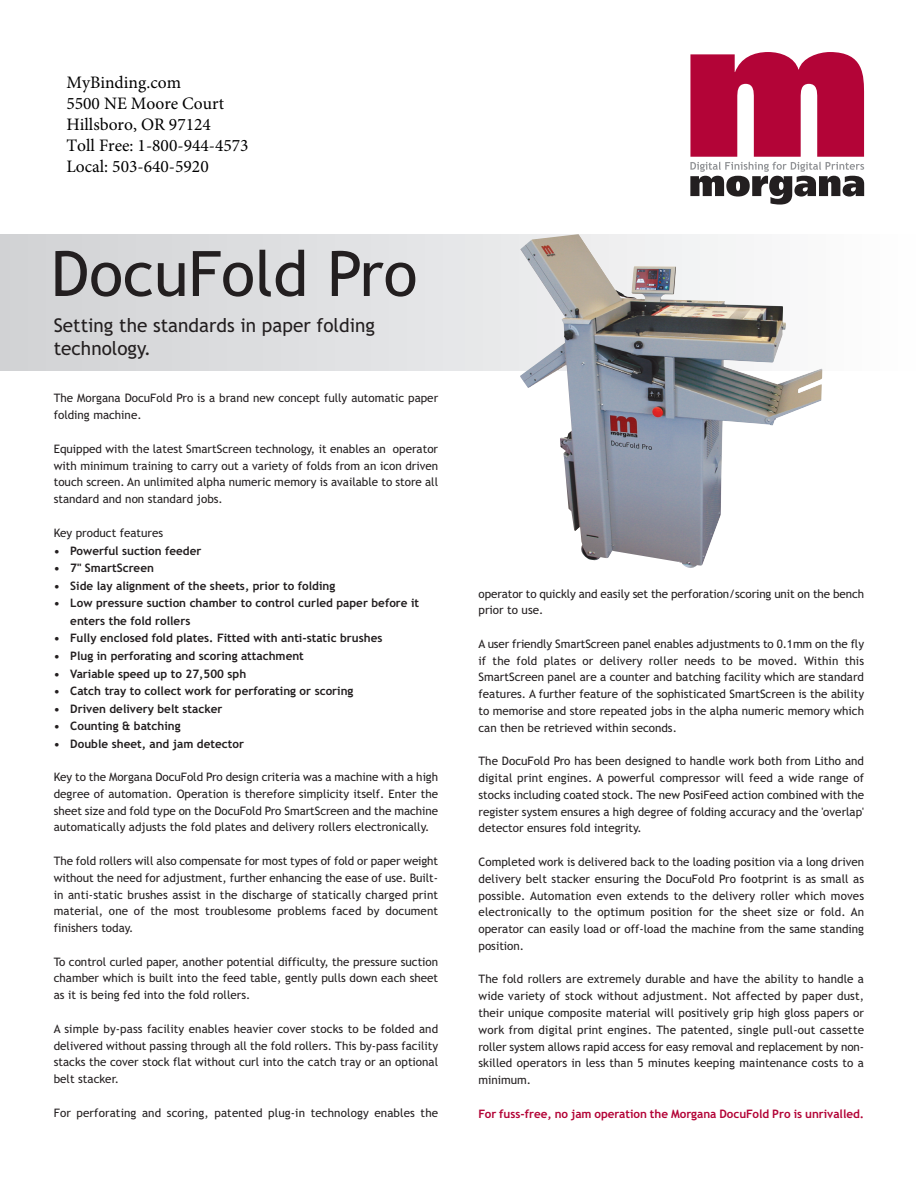
<style>
.page{position:relative;width:918px;height:1179px;background:#fff}
.page>*{position:absolute;margin:0;border:0;box-sizing:border-box;transform-origin:0 0}
.t1{font:62.7px "Trebuchet MS";color:#231f20}
.t2{font:18.9px/23.4px "Trebuchet MS";color:#231f20}
.t3{font:17.55px/21px "Minion Pro";color:#000}
.t4{font:11.7px/16.8px "Trebuchet MS";color:#231f20;text-align:justify}
.t5{font:700 11.7px/17.5px "Trebuchet MS";color:#231f20}
.t6{font:700 11.7px "Trebuchet MS";color:#b30437}
</style>
<div class="page">
<svg style="left:0;top:235px;width:823px;height:136px;background:#dcdddf"></svg>
<svg style="left:690px;top:52px;width:174px;height:152px"></svg>
<img style="left:520px;top:234px;width:302px;height:334px">
<h3 class="t3" style="left:66px;top:72px;width:184px">MyBinding.com<br>5500 NE Moore Court<br>Hillsboro, OR 97124<br>Toll Free: 1-800-944-4573<br>Local: 503-640-5920</h3>
<h1 class="t1" style="left:51px;top:250px;width:368px">DocuFold Pro</h1>
<h2 class="t2" style="left:54px;top:315px;width:323px">Setting the standards in paper folding technology.</h2>
<p class="t4" style="left:54px;top:391px;width:386px">The Morgana DocuFold Pro is a brand new concept fully automatic paper folding machine.</p>
<p class="t4" style="left:54px;top:441px;width:386px">Equipped with the latest SmartScreen technology, it enables an operator with minimum training to carry out a variety of folds from an icon driven touch screen. An unlimited alpha numeric memory is available to store all standard and non standard jobs.</p>
<p class="t4" style="left:54px;top:526px;width:111px">Key product features</p>
<p class="t5" style="left:54px;top:543px;width:149px">• Powerful suction feeder</p>
<p class="t5" style="left:54px;top:560px;width:102px">• 7" SmartScreen</p>
<p class="t5" style="left:54px;top:578px;width:283px">• Side lay alignment of the sheets, prior to folding</p>
<p class="t5" style="left:70px;top:595px;width:350px;text-indent:-17px">• Low pressure suction chamber to control curled paper before it enters the fold rollers</p>
<p class="t5" style="left:54px;top:630px;width:330px">• Fully enclosed fold plates. Fitted with anti-static brushes</p>
<p class="t5" style="left:54px;top:648px;width:252px">• Plug in perforating and scoring attachment</p>
<p class="t5" style="left:54px;top:665px;width:194px">• Variable speed up to 27,500 sph</p>
<p class="t5" style="left:54px;top:683px;width:301px">• Catch tray to collect work for perforating or scoring</p>
<p class="t5" style="left:54px;top:700px;width:170px">• Driven delivery belt stacker</p>
<p class="t5" style="left:54px;top:718px;width:128px">• Counting &amp; batching</p>
<p class="t5" style="left:54px;top:735px;width:192px">• Double sheet, and jam detector</p>
<p class="t4" style="left:54px;top:769px;width:386px">Key to the Morgana DocuFold Pro design criteria was a machine with a high degree of automation. Operation is therefore simplicity itself. Enter the sheet size and fold type on the DocuFold Pro SmartScreen and the machine automatically adjusts the fold plates and delivery rollers electronically.</p>
<p class="t4" style="left:54px;top:853px;width:386px">The fold rollers will also compensate for most types of fold or paper weight without the need for adjustment, further enhancing the ease of use. Built&shy;in anti-static brushes assist in the discharge of statically charged print material, one of the most troublesome problems faced by document finishers today.</p>
<p class="t4" style="left:54px;top:954px;width:386px">To control curled paper, another potential difficulty, the pressure suction chamber which is built into the feed table, gently pulls down each sheet as it is being fed into the fold rollers.</p>
<p class="t4" style="left:54px;top:1021px;width:386px">A simple by-pass facility enables heavier cover stocks to be folded and delivered without passing through all the fold rollers. This by-pass facility stacks the cover stock flat without curl into the catch tray or an optional belt stacker.</p>
<p class="t4" style="left:54px;top:1105px;width:386px">For perforating and scoring, patented plug-in technology enables the</p>
<p class="t4" style="left:479px;top:586px;width:387px">operator to quickly and easily set the perforation/scoring unit on the bench prior to use.</p>
<p class="t4" style="left:479px;top:636px;width:387px">A user friendly SmartScreen panel enables adjustments to 0.1mm on the fly if the fold plates or delivery roller needs to be moved. Within this SmartScreen panel are a counter and batching facility which are standard features. A further feature of the sophisticated SmartScreen is the ability to memorise and store repeated jobs in the alpha numeric memory which can then be retrieved within seconds.</p>
<p class="t4" style="left:479px;top:754px;width:387px">The DocuFold Pro has been designed to handle work both from Litho and digital print engines. A powerful compressor will feed a wide range of stocks including coated stock. The new PosiFeed action combined with the register system ensures a high degree of folding accuracy and the 'overlap' detector ensures fold integrity.</p>
<p class="t4" style="left:479px;top:854px;width:387px">Completed work is delivered back to the loading position via a long driven delivery belt stacker ensuring the DocuFold Pro footprint is as small as possible. Automation even extends to the delivery roller which moves electronically to the optimum position for the sheet size or fold. An operator can easily load or off-load the machine from the same standing position.</p>
<p class="t4" style="left:479px;top:972px;width:387px">The fold rollers are extremely durable and have the ability to handle a wide variety of stock without adjustment. Not affected by paper dust, their unique composite material will positively grip high gloss papers or work from digital print engines. The patented, single pull-out cassette roller system allows rapid access for easy removal and replacement by non&shy;skilled operators in less than 5 minutes keeping maintenance costs to a minimum.</p>
<p class="t6" style="left:479px;top:1109px;width:387px">For fuss-free, no jam operation the Morgana DocuFold Pro is unrivalled.</p>
</div>
